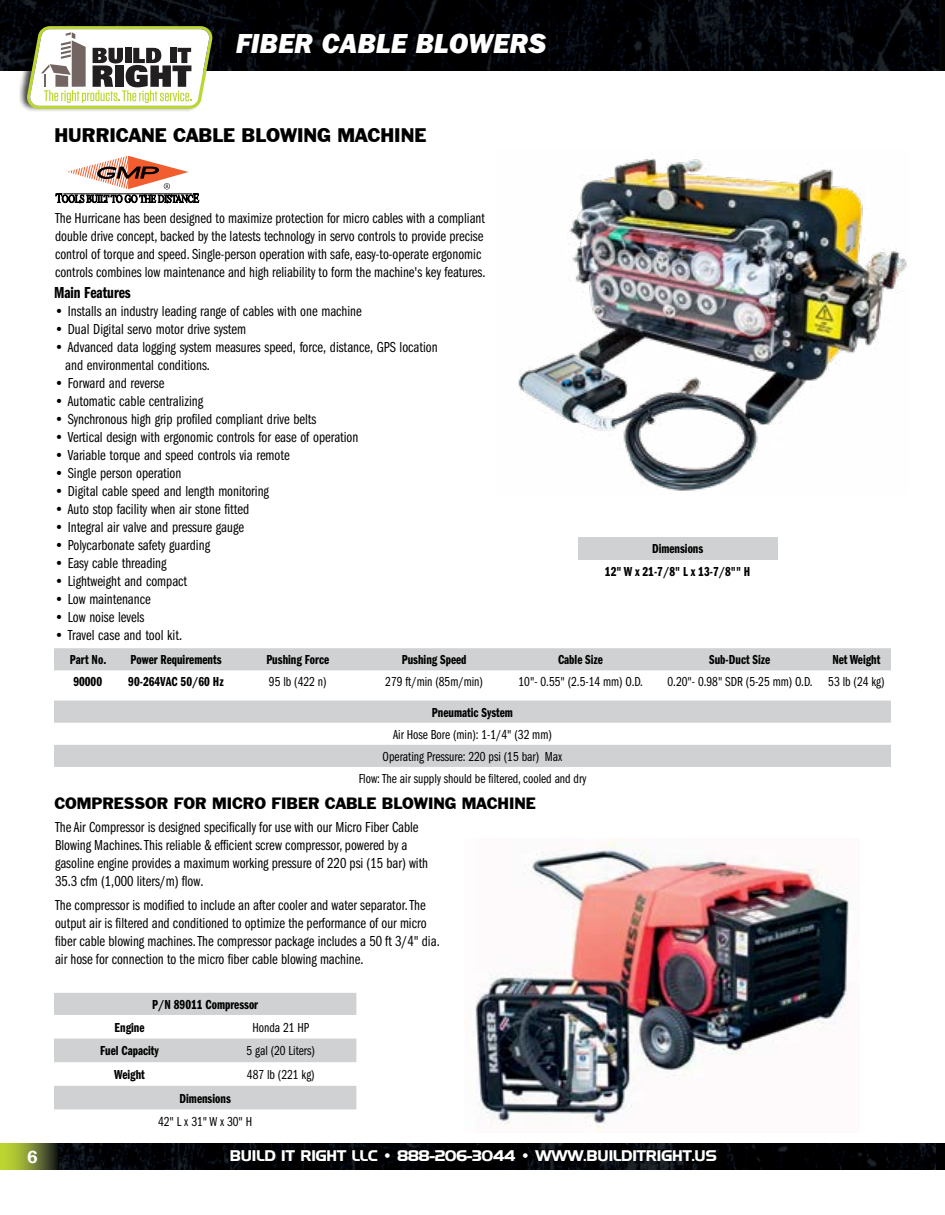
<style>
.page{position:relative;width:945px;height:1215px;background:#fff}
.page>*{position:absolute;margin:0;border:0;box-sizing:border-box;transform-origin:0 0}
.t1{font:italic 800 28.5px "Franklin Gothic";color:#fff}
.t2{font:18px "Franklin Gothic BT";color:#000}
.t3{font:600 18px "Franklin Gothic";color:#fff}
.t4{font:16.5px "Franklin Gothic Demi Cmpr";color:#000}
.t5{font:15px/18px "Franklin Gothic Book Cmpr";color:#000}
.t6{font:15px/18px "Franklin Gothic EF Book Comp";color:#000}
.t7{font:700 15px "Hanzel";color:#fff}
.t8{font:15px "Franklin Gothic BT";color:#000}
.t9{font:13.5px/22.2px "Franklin Gothic Book Cmpr";color:#000;text-align:center}
.t10{font:13.5px/22.2px "Franklin Gothic Demi Cmpr";color:#000;text-align:center}
</style>
<div class="page">
<img style="left:58px;top:1143px;width:877px;height:27px">
<svg style="left:0;top:1143px;width:58px;height:27px;background:#7d8c2f"></svg>
<div style="left:228px;top:1149px;width:487px;height:11px;background:#000"></div>
<img style="left:0;top:0;width:938px;height:71px">
<div style="left:19px;top:19px;width:194px;height:93px;background:#000;opacity:.75"></div>
<svg style="left:27px;top:26px;width:185px;height:83px"></svg>
<img style="left:518px;top:159px;width:389px;height:332px">
<div style="left:234px;top:32px;width:310px;height:21px;background:#000"></div>
<svg style="left:56px;top:156px;width:143px;height:47px"></svg>
<div style="left:578px;top:537px;width:200px;height:22px;background:#cfd1d2"></div>
<img style="left:472px;top:839px;width:377px;height:294px">
<svg style="left:54px;top:993px;width:302px;height:116px"></svg>
<div style="left:54px;top:648px;width:837px;height:22px;background:#cfd1d2"></div>
<svg style="left:54px;top:701px;width:837px;height:66px;fill:#cfd1d2"></svg>
<h1 class="t1" style="left:236px;top:27px;width:312px">FIBER CABLE BLOWERS</h1>
<p class="t2" style="left:54px;top:124px;width:373px">HURRICANE CABLE BLOWING MACHINE</p>
<p class="t5" style="left:55px;top:209px;width:432px">The Hurricane has been designed to maximize protection for micro cables with a compliant double drive concept, backed by the latests technology in servo controls to provide precise control of torque and speed. Single-person operation with safe, easy-to-operate ergonomic controls combines low maintenance and high reliability to form the machine's key features.</p>
<p class="t4" style="left:54px;top:284px;width:78px">Main Features</p>
<p class="t6" style="left:54px;top:302px;width:309px">• Installs an industry leading range of cables with one machine</p>
<p class="t6" style="left:54px;top:320px;width:193px">• Dual Digital servo motor drive system</p>
<p class="t6" style="left:65px;top:338px;width:374px;text-indent:-11px">• Advanced data logging system measures speed, force, distance, GPS location and environmental conditions.</p>
<p class="t6" style="left:54px;top:374px;width:112px">• Forward and reverse</p>
<p class="t6" style="left:54px;top:392px;width:151px">• Automatic cable centralizing</p>
<p class="t6" style="left:54px;top:410px;width:264px">• Synchronous high grip profiled compliant drive belts</p>
<p class="t6" style="left:54px;top:428px;width:306px">• Vertical design with ergonomic controls for ease of operation</p>
<p class="t6" style="left:54px;top:446px;width:237px">• Variable torque and speed controls via remote</p>
<p class="t6" style="left:54px;top:464px;width:129px">• Single person operation</p>
<p class="t6" style="left:54px;top:482px;width:216px">• Digital cable speed and length monitoring</p>
<p class="t6" style="left:54px;top:500px;width:197px">• Auto stop facility when air stone fitted</p>
<p class="t6" style="left:54px;top:518px;width:192px">• Integral air valve and pressure gauge</p>
<p class="t6" style="left:54px;top:536px;width:158px">• Polycarbonate safety guarding</p>
<p class="t6" style="left:54px;top:554px;width:114px">• Easy cable threading</p>
<p class="t6" style="left:54px;top:572px;width:135px">• Lightweight and compact</p>
<p class="t6" style="left:54px;top:590px;width:98px">• Low maintenance</p>
<p class="t6" style="left:54px;top:608px;width:92px">• Low noise levels</p>
<p class="t6" style="left:54px;top:626px;width:130px">• Travel case and tool kit.</p>
<p class="t10" style="left:605px;top:538px;width:147px">Dimensions<br>12" W x 21-7/8" L x 13-7/8"" H</p>
<p class="t10" style="left:70px;top:649px;width:38px">Part No.</p>
<p class="t10" style="left:131px;top:649px;width:92px">Power Requirements</p>
<p class="t10" style="left:266px;top:649px;width:64px">Pushing Force</p>
<p class="t10" style="left:402px;top:649px;width:66px">Pushing Speed</p>
<p class="t10" style="left:558px;top:649px;width:46px">Cable Size</p>
<p class="t10" style="left:709px;top:649px;width:63px">Sub-Duct Size</p>
<p class="t10" style="left:832px;top:649px;width:50px">Net Weight</p>
<p class="t10" style="left:73px;top:671px;width:30px">90000</p>
<p class="t10" style="left:128px;top:671px;width:97px">90-264VAC 50/60 Hz</p>
<p class="t9" style="left:269px;top:671px;width:59px">95 lb (422 n)</p>
<p class="t9" style="left:385px;top:671px;width:99px">279 ft/min (85m/min)</p>
<p class="t9" style="left:519px;top:671px;width:126px">10"- 0.55" (2.5-14 mm) O.D.</p>
<p class="t9" style="left:668px;top:671px;width:218px">0.20"- 0.98" SDR (5-25 mm) O.D. 53 lb (24 kg)</p>
<p class="t10" style="left:432px;top:701px;width:83px">Pneumatic System</p>
<p class="t9" style="left:359px;top:723px;width:229px">Air Hose Bore (min): 1-1/4" (32 mm)<br>Operating Pressure: 220 psi (15 bar) Max<br>Flow: The air supply should be filtered, cooled and dry</p>
<p class="t8" style="left:54px;top:794px;width:483px">COMPRESSOR FOR MICRO FIBER CABLE BLOWING MACHINE</p>
<p class="t5" style="left:55px;top:818px;width:375px">The Air Compressor is designed specifically for use with our Micro Fiber Cable Blowing Machines. This reliable &amp; efficient screw compressor, powered by a gasoline engine provides a maximum working pressure of 220 psi (15 bar) with 35.3 cfm (1,000 liters/m) flow.</p>
<p class="t5" style="left:55px;top:896px;width:386px">The compressor is modified to include an after cooler and water separator. The output air is filtered and conditioned to optimize the performance of our micro fiber cable blowing machines. The compressor package includes a 50 ft 3/4" dia. air hose for connection to the micro fiber cable blowing machine.</p>
<p class="t10" style="left:152px;top:994px;width:108px">P/N 89011 Compressor</p>
<p class="t10" style="left:115px;top:1016px;width:31px">Engine</p>
<p class="t9" style="left:252px;top:1016px;width:58px">Honda 21 HP</p>
<p class="t10" style="left:100px;top:1040px;width:60px">Fuel Capacity</p>
<p class="t9" style="left:247px;top:1040px;width:70px">5 gal (20 Liters)</p>
<p class="t10" style="left:114px;top:1064px;width:32px">Weight</p>
<p class="t9" style="left:247px;top:1064px;width:69px">487 lb (221 kg)</p>
<p class="t10" style="left:180px;top:1087px;width:53px">Dimensions</p>
<p class="t9" style="left:158px;top:1111px;width:96px">42" L x 31" W x 30" H</p>
<p class="t3" style="left:27px;top:1146px;width:12px">6</p>
<p class="t7" style="left:230px;top:1147px;width:489px">BUILD IT RIGHT LLC • 888-206-3044 • WWW.BUILDITRIGHT.US</p>
</div>
